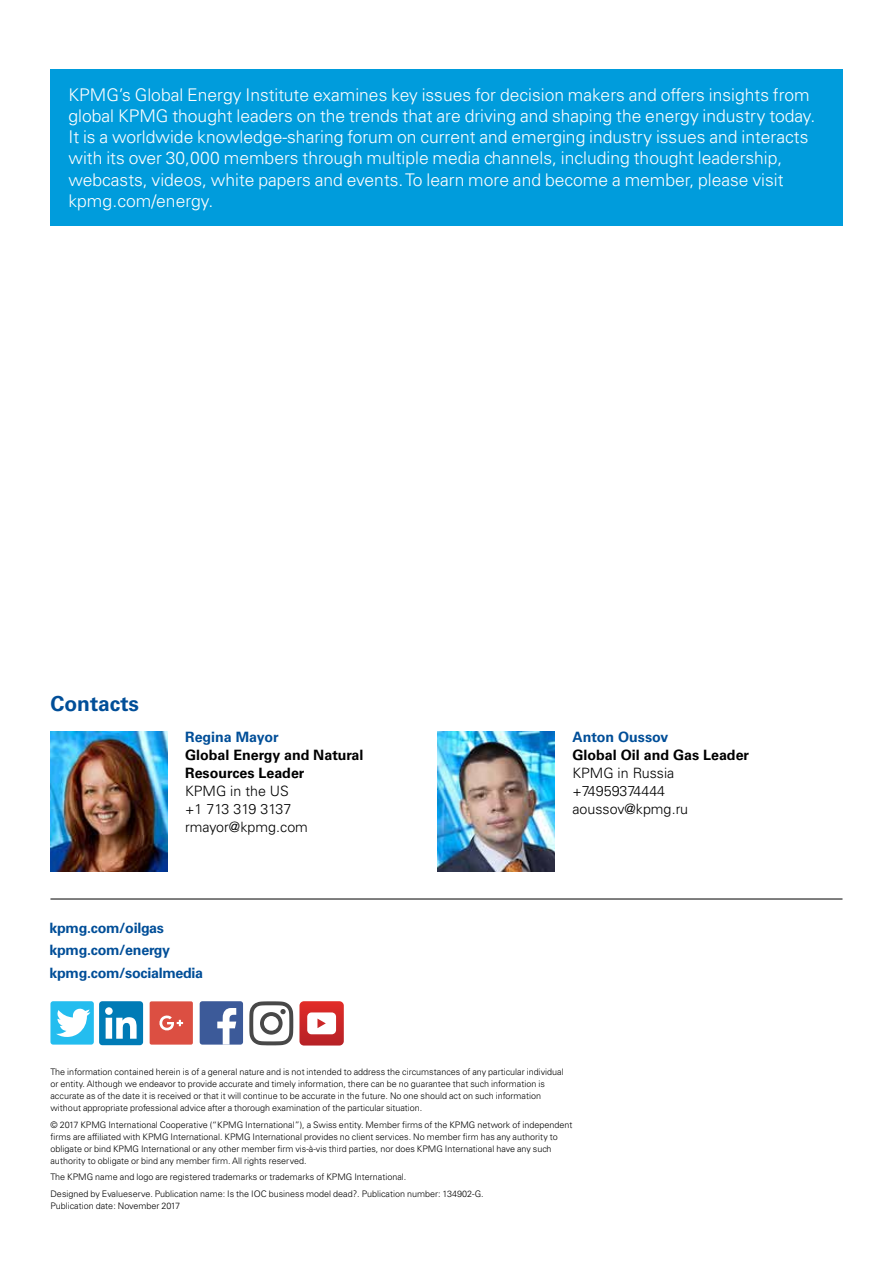
<style>
.page{position:relative;width:893px;height:1263px;background:#fff}
.page>*{position:absolute;margin:0;border:0;box-sizing:border-box;transform-origin:0 0}
.t1{font:700 21px "Univers LT Std";color:#004e98}
.t2{font:300 17.4px/21px "Univers LT Std";color:#fff}
.t3{font:300 14.25px/18px "Univers LT Std";color:#000}
.t4{font:700 14.25px/18px "Univers LT Std";color:#000}
.t5{font:700 14.25px "Univers LT Std";letter-spacing:-.02em;color:#004e98}
.t6{font:700 14.25px "Univers LT Std";color:#004e98}
.t7{font:300 9px/12px "Univers LT Std";color:#000}
</style>
<div class="page">
<hr style="left:50px;top:899px;width:792px;height:1px;background:#000">
<img style="left:50px;top:732px;width:117px;height:139px">
<img style="left:437px;top:732px;width:117px;height:139px">
<div style="left:50px;top:69px;width:792px;height:156px;background:#009cdc"></div>
<div style="left:50px;top:1001px;width:44px;height:43px;background:#24bdef;border-radius:3px"></div>
<svg style="left:56px;top:1008px;width:34px;height:29px"></svg>
<div style="left:99px;top:1001px;width:44px;height:44px;background:#007bb6;border-radius:3px"></div>
<svg style="left:105px;top:1007px;width:32px;height:32px"></svg>
<div style="left:150px;top:1001px;width:43px;height:43px;background:#dc4f42;border-radius:2px"></div>
<svg style="left:159px;top:1015px;width:24px;height:16px"></svg>
<div style="left:200px;top:1001px;width:43px;height:43px;background:#3c5a99;border-radius:3px"></div>
<svg style="left:217px;top:1008px;width:19px;height:36px"></svg>
<svg style="left:249px;top:1001px;width:44px;height:44px"></svg>
<svg style="left:299px;top:1001px;width:45px;height:44px"></svg>
<p class="t2" style="left:68px;top:85px;width:748px">KPMG’s Global Energy Institute examines key issues for decision makers and offers insights from global KPMG thought leaders on the trends that are driving and shaping the energy industry today.<br>It is a worldwide knowledge-sharing forum on current and emerging industry issues and interacts with its over 30,000 members through multiple media channels, including thought leadership, webcasts, videos, white papers and events. To learn more and become a member, please visit kpmg.com/energy.</p>
<h1 class="t1" style="left:50px;top:691px;width:90px">Contacts</h1>
<h3 class="t6" style="left:185px;top:729px;width:95px">Regina Mayor</h3>
<h3 class="t4" style="left:185px;top:746px;width:180px">Global Energy and Natural<br>Resources Leader</h3>
<h3 class="t3" style="left:185px;top:782px;width:124px">KPMG in the US +1 713 319 3137 rmayor@kpmg.com</h3>
<h3 class="t5" style="left:50px;top:919px;width:116px">kpmg.com/oilgas</h3>
<h3 class="t5" style="left:50px;top:942px;width:122px">kpmg.com/energy</h3>
<h3 class="t5" style="left:50px;top:965px;width:155px">kpmg.com/socialmedia</h3>
<h3 class="t6" style="left:572px;top:729px;width:98px">Anton Oussov</h3>
<h3 class="t4" style="left:572px;top:746px;width:178px">Global Oil and Gas Leader</h3>
<h3 class="t3" style="left:572px;top:764px;width:117px">KPMG in Russia +74959374444 aoussov@kpmg.ru</h3>
<p class="t7" style="left:50px;top:1066px;width:515px">The information contained herein is of a general nature and is not intended to address the circumstances of any particular individual or entity. Although we endeavor to provide accurate and timely information, there can be no guarantee that such information is accurate as of the date it is received or that it will continue to be accurate in the future. No one should act on such information without appropriate professional advice after a thorough examination of the particular situation.</p>
<p class="t7" style="left:50px;top:1118px;width:523px">© 2017 KPMG International Cooperative (“KPMG International”), a Swiss entity. Member firms of the KPMG network of independent firms are affiliated with KPMG International. KPMG International provides no client services. No member firm has any authority to obligate or bind KPMG International or any other member firm vis-à-vis third parties, nor does KPMG International have any such authority to obligate or bind any member firm. All rights reserved.</p>
<p class="t7" style="left:50px;top:1168px;width:435px;line-height:16.5px">The KPMG name and logo are registered trademarks or trademarks of KPMG International.<br>Designed by Evalueserve. Publication name: Is the IOC business model dead?. Publication number: 134902-G.</p>
<p class="t7" style="left:50px;top:1199px;width:131px">Publication date: November 2017</p>
</div>
